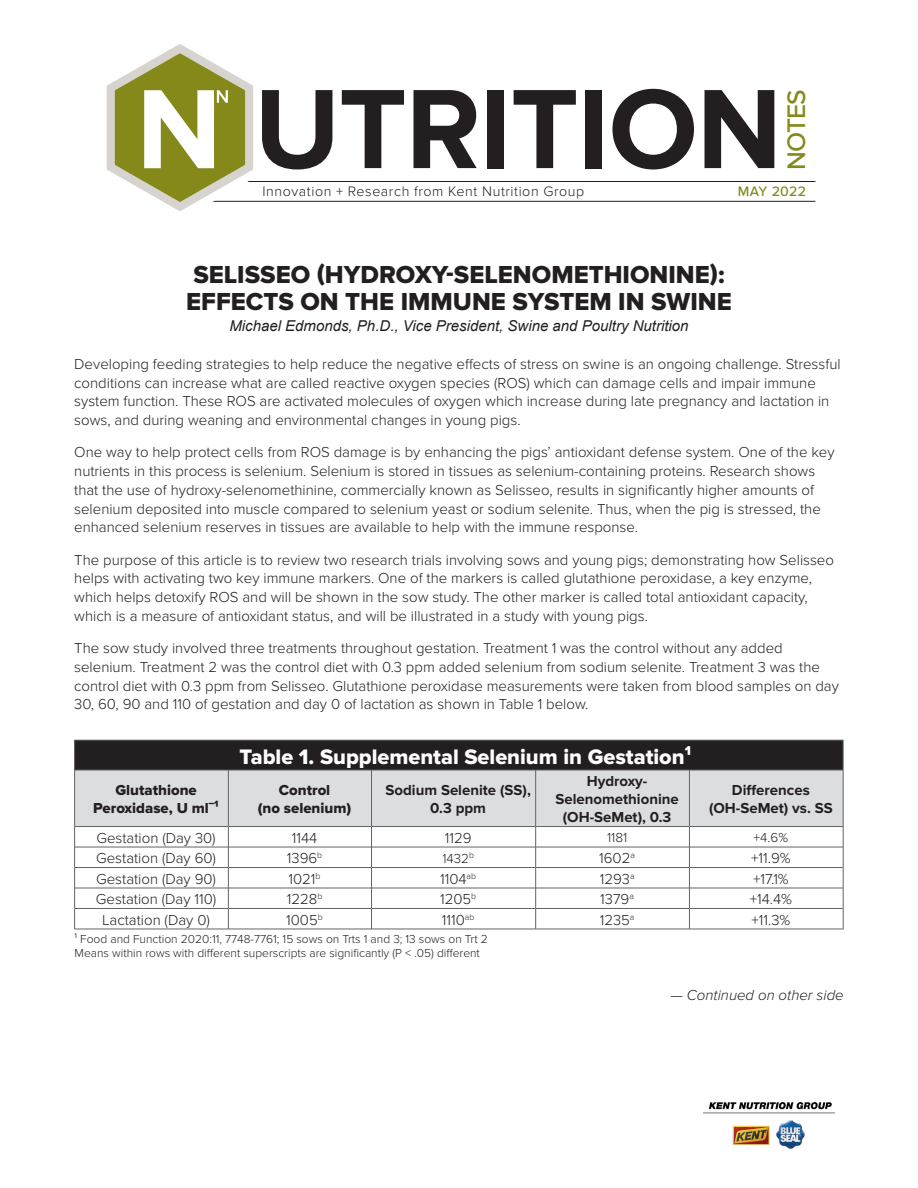
<style>
.page{position:relative;width:918px;height:1188px;background:#fff}
.page>*{position:absolute;margin:0;border:0;box-sizing:border-box;transform-origin:0 0}
.t1{font:700 117px "Proxima Nova";letter-spacing:-.01em;color:#231f20}
.t2{font:500 26.4px "Proxima Nova";letter-spacing:-.03em;color:#858919}
.t3{font:25.5px "Proxima Nova Extrabld";color:#231f20}
.Body_10_12{font:21.75px "Proxima Nova Extrabld";color:#fff}
.Body_10_12-2{font:300 15px/18.8px "Proxima Nova";color:#231f20}
.Body_10_12-3{font:700 15px/18px "Proxima Nova";color:#231f20;text-align:center}
.t4{font:italic 15px "Arial";color:#231f20}
.Body_10_12-4{font:15px/18px "Proxima Nova Extrabld";color:#231f20;text-align:center}
.Body_10_12-5{font:italic 300 15px "Proxima Nova";color:#231f20}
.t5{font:300 14.25px "Proxima Nova";letter-spacing:.04em;color:#231f20}
.DATE{font:500 14.25px "Proxima Nova";letter-spacing:.02em;color:#858919}
.Body_10_12-6{font:300 13.5px "Proxima Nova";color:#231f20}
.Body_10_12-7{font:300 12px "Proxima Nova";color:#231f20}
</style>
<div class="page">
<hr style="left:210px;top:201px;width:605px;height:1px;background:#231f20">
<img style="left:703px;top:1102px;width:132px;height:47px">
<hr style="left:235px;top:181px;width:580px;height:1px;background:#231f20">
<svg style="left:106px;top:44px;width:154px;height:167px"></svg>
<div style="left:75px;top:740px;width:768px;height:30px;background:#231f20"></div>
<div style="left:75px;top:771px;width:768px;height:55px;background:#dcdddf"></div>
<hr style="left:75px;top:740px;width:153px;height:1px;background:#636366">
<hr style="left:74px;top:740px;width:1px;height:30px;background:#636366">
<hr style="left:228px;top:740px;width:144px;height:1px;background:#636366">
<hr style="left:372px;top:740px;width:164px;height:1px;background:#636366">
<hr style="left:536px;top:740px;width:153px;height:1px;background:#636366">
<hr style="left:689px;top:740px;width:154px;height:1px;background:#636366">
<hr style="left:843px;top:740px;width:1px;height:30px;background:#636366">
<hr style="left:75px;top:770px;width:153px;height:1px;background:#636366">
<hr style="left:74px;top:770px;width:1px;height:57px;background:#636366">
<hr style="left:229px;top:770px;width:142px;height:1px;background:#636366">
<hr style="left:228px;top:770px;width:1px;height:57px;background:#636366">
<hr style="left:372px;top:770px;width:163px;height:1px;background:#636366">
<hr style="left:371px;top:770px;width:1px;height:57px;background:#636366">
<hr style="left:536px;top:770px;width:153px;height:1px;background:#636366">
<hr style="left:535px;top:770px;width:1px;height:57px;background:#636366">
<hr style="left:690px;top:770px;width:153px;height:1px;background:#636366">
<hr style="left:689px;top:770px;width:1px;height:57px;background:#636366">
<hr style="left:843px;top:770px;width:1px;height:57px;background:#636366">
<hr style="left:75px;top:826px;width:153px;height:1px;background:#636366">
<hr style="left:229px;top:826px;width:142px;height:1px;background:#636366">
<hr style="left:372px;top:826px;width:163px;height:1px;background:#636366">
<hr style="left:536px;top:826px;width:153px;height:1px;background:#636366">
<hr style="left:690px;top:826px;width:153px;height:1px;background:#636366">
<hr style="left:75px;top:847px;width:153px;height:1px;background:#636366">
<hr style="left:229px;top:847px;width:142px;height:1px;background:#636366">
<hr style="left:372px;top:847px;width:163px;height:1px;background:#636366">
<hr style="left:536px;top:847px;width:153px;height:1px;background:#636366">
<hr style="left:690px;top:847px;width:153px;height:1px;background:#636366">
<hr style="left:75px;top:867px;width:153px;height:1px;background:#636366">
<hr style="left:229px;top:867px;width:142px;height:1px;background:#636366">
<hr style="left:372px;top:867px;width:163px;height:1px;background:#636366">
<hr style="left:536px;top:867px;width:153px;height:1px;background:#636366">
<hr style="left:690px;top:867px;width:153px;height:1px;background:#636366">
<hr style="left:75px;top:888px;width:153px;height:1px;background:#636366">
<hr style="left:229px;top:888px;width:142px;height:1px;background:#636366">
<hr style="left:372px;top:888px;width:163px;height:1px;background:#636366">
<hr style="left:536px;top:888px;width:153px;height:1px;background:#636366">
<hr style="left:690px;top:888px;width:153px;height:1px;background:#636366">
<hr style="left:75px;top:908px;width:153px;height:1px;background:#636366">
<svg style="left:74px;top:827px;width:1px;height:102px"></svg>
<hr style="left:229px;top:908px;width:142px;height:1px;background:#636366">
<svg style="left:228px;top:827px;width:1px;height:102px"></svg>
<hr style="left:372px;top:908px;width:163px;height:1px;background:#636366">
<svg style="left:371px;top:827px;width:1px;height:102px"></svg>
<hr style="left:536px;top:908px;width:153px;height:1px;background:#636366">
<svg style="left:535px;top:827px;width:1px;height:102px"></svg>
<hr style="left:690px;top:908px;width:153px;height:1px;background:#636366">
<svg style="left:689px;top:827px;width:1px;height:102px"></svg>
<svg style="left:843px;top:827px;width:1px;height:102px"></svg>
<hr style="left:75px;top:929px;width:153px;height:1px;background:#636366">
<hr style="left:229px;top:929px;width:142px;height:1px;background:#636366">
<hr style="left:372px;top:929px;width:163px;height:1px;background:#636366">
<hr style="left:536px;top:929px;width:153px;height:1px;background:#636366">
<hr style="left:690px;top:929px;width:153px;height:1px;background:#636366">
<p class="t1" style="left:254px;top:62px;width:529px">UTRITION</p>
<p class="t5" style="left:262px;top:183px;width:323px">Innovation + Research from Kent Nutrition Group</p>
<p class="DATE" style="left:738px;top:183px;width:70px">MAY 2022</p>
<p class="t2" style="left:781px;top:170px;width:82px;rotate:-90deg">NOTES</p>
<p class="t3" style="left:193px;top:259px;width:533px">SELISSEO (HYDROXY-SELENOMETHIONINE):</p>
<p class="t3" style="left:186px;top:287px;width:547px">EFFECTS ON THE IMMUNE SYSTEM IN SWINE</p>
<p class="t4" style="left:229px;top:316px;width:461px">Michael Edmonds, Ph.D., Vice President, Swine and Poultry Nutrition</p>
<p class="Body_10_12-2" style="left:74px;top:355px;width:768px">Developing feeding strategies to help reduce the negative effects of stress on swine is an ongoing challenge. Stressful conditions can increase what are called reactive oxygen species (ROS) which can damage cells and impair immune system function. These ROS are activated molecules of oxygen which increase during late pregnancy and lactation in sows, and during weaning and environmental changes in young pigs.</p>
<p class="Body_10_12-2" style="left:74px;top:443px;width:762px">One way to help protect cells from ROS damage is by enhancing the pigs’ antioxidant defense system. One of the key nutrients in this process is selenium. Selenium is stored in tissues as selenium-containing proteins. Research shows that the use of hydroxy-selenomethinine, commercially known as Selisseo, results in significantly higher amounts of selenium deposited into muscle compared to selenium yeast or sodium selenite. Thus, when the pig is stressed, the enhanced selenium reserves in tissues are available to help with the immune response.</p>
<p class="Body_10_12-2" style="left:74px;top:551px;width:761px">The purpose of this article is to review two research trials involving sows and young pigs; demonstrating how Selisseo helps with activating two key immune markers. One of the markers is called glutathione peroxidase, a key enzyme, which helps detoxify ROS and will be shown in the sow study. The other marker is called total antioxidant capacity, which is a measure of antioxidant status, and will be illustrated in a study with young pigs.</p>
<p class="Body_10_12-2" style="left:74px;top:639px;width:766px">The sow study involved three treatments throughout gestation. Treatment 1 was the control without any added selenium. Treatment 2 was the control diet with 0.3 ppm added selenium from sodium selenite. Treatment 3 was the control diet with 0.3 ppm from Selisseo. Glutathione peroxidase measurements were taken from blood samples on day 30, 60, 90 and 110 of gestation and day 0 of lactation as shown in Table 1 below.</p>
<p class="Body_10_12" style="left:239px;top:744px;width:454px">Table 1. Supplemental Selenium in Gestation¹</p>
<p class="Body_10_12-4" style="left:93px;top:782px;width:127px">Glutathione<br>Peroxidase, U mlˉ¹</p>
<p class="Body_10_12-4" style="left:258px;top:782px;width:95px">Control<br>(no selenium)</p>
<p class="Body_10_12-3" style="left:386px;top:782px;width:147px">Sodium Selenite (SS),<br>0.3 ppm</p>
<p class="Body_10_12-3" style="left:555px;top:773px;width:125px">Hydroxy-<br>Selenomethionine (OH-SeMet), 0.3</p>
<p class="Body_10_12-3" style="left:709px;top:782px;width:125px">Differences (OH-SeMet) vs. SS</p>
<p class="Body_10_12-2" style="left:96px;top:829px;width:121px">Gestation (Day 30)</p>
<p class="Body_10_12-2" style="left:292px;top:829px;width:27px">1144</p>
<p class="Body_10_12-2" style="left:445px;top:829px;width:28px">1129</p>
<p class="Body_10_12-6" style="left:607px;top:830px;width:22px">1181</p>
<p class="Body_10_12-6" style="left:754px;top:830px;width:36px">+4.6%</p>
<p class="Body_10_12-2" style="left:96px;top:849px;width:121px">Gestation (Day 60)</p>
<p class="Body_10_12-2" style="left:287px;top:849px;width:37px">1396<sup>b</sup></p>
<p class="Body_10_12-6" style="left:442px;top:851px;width:33px">1432<sup>b</sup></p>
<p class="Body_10_12-2" style="left:599px;top:849px;width:37px">1602<sup>a</sup></p>
<p class="Body_10_12-2" style="left:751px;top:849px;width:41px">+11.9%</p>
<p class="Body_10_12-2" style="left:96px;top:870px;width:121px">Gestation (Day 90)</p>
<p class="Body_10_12-2" style="left:288px;top:870px;width:34px">1021<sup>b</sup></p>
<p class="Body_10_12-2" style="left:440px;top:870px;width:38px">1104<sup>ab</sup></p>
<p class="Body_10_12-2" style="left:600px;top:870px;width:36px">1293<sup>a</sup></p>
<p class="Body_10_12-2" style="left:753px;top:870px;width:37px">+17.1%</p>
<p class="Body_10_12-2" style="left:96px;top:890px;width:122px">Gestation (Day 110)</p>
<p class="Body_10_12-2" style="left:287px;top:890px;width:37px">1228<sup>b</sup></p>
<p class="Body_10_12-2" style="left:440px;top:890px;width:38px">1205<sup>b</sup></p>
<p class="Body_10_12-2" style="left:600px;top:890px;width:35px">1379<sup>a</sup></p>
<p class="Body_10_12-2" style="left:750px;top:890px;width:44px">+14.4%</p>
<p class="Body_10_12-2" style="left:102px;top:911px;width:109px">Lactation (Day 0)</p>
<p class="Body_10_12-2" style="left:286px;top:911px;width:38px">1005<sup>b</sup></p>
<p class="Body_10_12-2" style="left:442px;top:911px;width:34px">1110<sup>ab</sup></p>
<p class="Body_10_12-2" style="left:600px;top:911px;width:36px">1235<sup>a</sup></p>
<p class="Body_10_12-2" style="left:751px;top:911px;width:40px">+11.3%</p>
<p class="Body_10_12-7" style="left:75px;top:932px;width:415px">¹ Food and Function 2020:11, 7748-7761; 15 sows on Trts 1 and 3; 13 sows on Trt 2</p>
<p class="Body_10_12-7" style="left:75px;top:946px;width:407px">Means within rows with different superscripts are significantly (P &lt; .05) different</p>
<p class="Body_10_12-5" style="left:670px;top:986px;width:175px">— Continued on other side</p>
</div>
